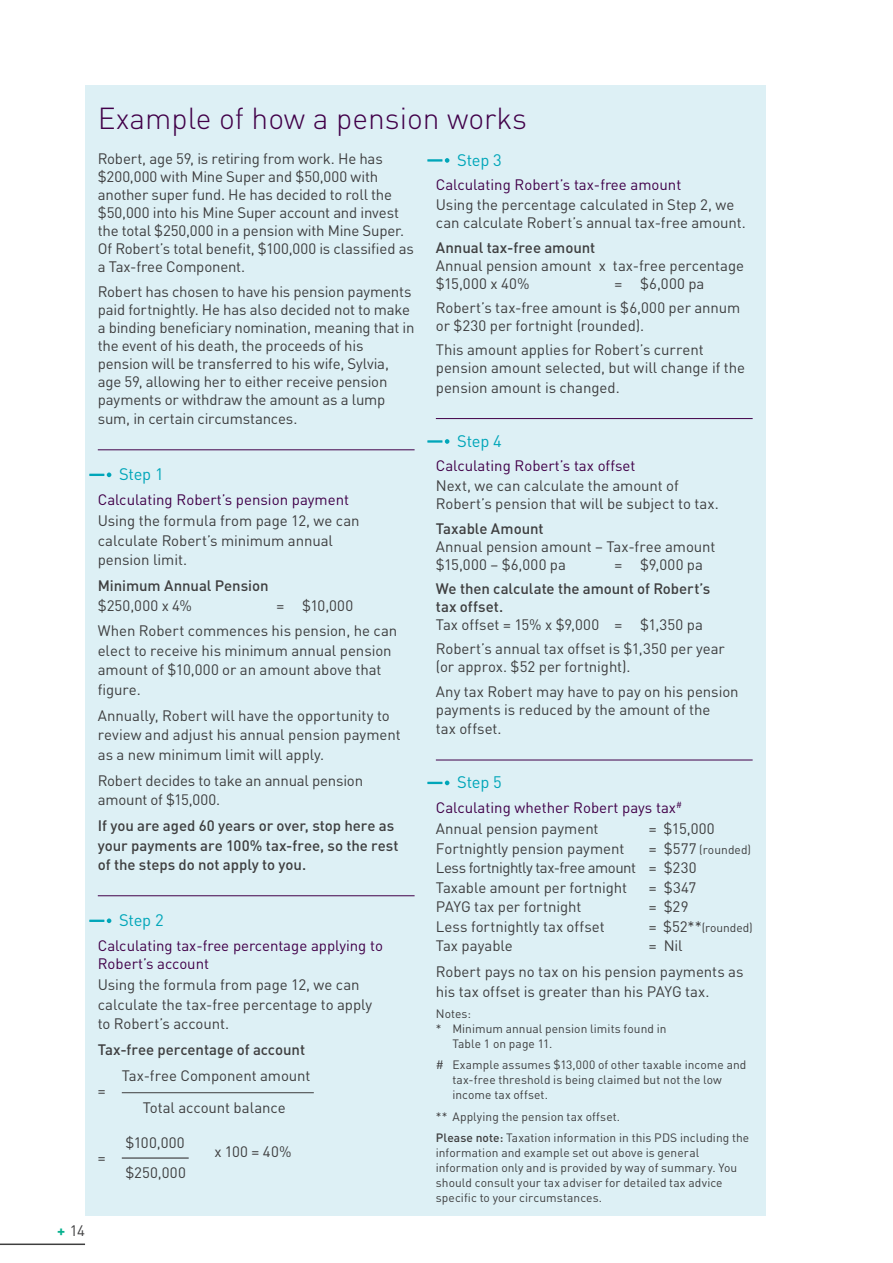
<style>
.page{position:relative;width:893px;height:1263px;background:#fff}
.page>*{position:absolute;margin:0;border:0;box-sizing:border-box;transform-origin:0 0}
.H1-sub{font:300 30px "DIN Pro";color:#410049}
.t1{font:16.5px "DIN Pro";letter-spacing:-.015em;color:#00a6b9}
.Body_copy{font:15px/18px "DIN Pro";letter-spacing:-.005em;color:#3e3e3f}
.Body_copy-2{font:500 15px/19.5px "DIN Pro";letter-spacing:-.005em;color:#3e3e3f}
.t2{font:15px/18px "DIN Pro";color:#410049}
.Information_small_print{font:12px/15px "DIN Pro";letter-spacing:.005em;color:#3e3e3f}
.Body_copy-3{font:12px "DIN Pro";letter-spacing:.005em;color:#3e3e3f}
.s1{font-weight:700;color:#07b18f}
.s2{font-weight:500}
.s3{font-weight:400}
.s4{font-size:15px}
</style>
<div class="page">
<hr style="left:0;top:1243px;width:85px;height:2px;background:#3e3e3f">
<div style="left:85px;top:85px;width:680px;height:1130px;background:#ddf0f5"></div>
<hr style="left:98px;top:450px;width:317px;height:1px;background:#410049">
<svg style="left:89px;top:472px;width:22px;height:5px"></svg>
<hr style="left:98px;top:895px;width:317px;height:1px;background:#410049">
<svg style="left:89px;top:918px;width:22px;height:5px"></svg>
<hr style="left:122px;top:1092px;width:192px;height:1px;background:#3e3e3f">
<hr style="left:122px;top:1158px;width:67px;height:1px;background:#231f20">
<svg style="left:445px;top:158px;width:4px;height:5px"></svg>
<hr style="left:427px;top:159px;width:15px;height:3px;background:#00a6b9">
<hr style="left:436px;top:418px;width:317px;height:1px;background:#410049">
<svg style="left:445px;top:439px;width:4px;height:5px"></svg>
<hr style="left:427px;top:440px;width:15px;height:3px;background:#00a6b9">
<hr style="left:436px;top:760px;width:317px;height:1px;background:#410049">
<svg style="left:427px;top:780px;width:22px;height:5px"></svg>
<p class="Body_copy" style="left:57px;top:1221px;width:29px"><span class="s1">+</span> 14</p>
<p class="H1-sub" style="left:98px;top:98px;width:431px">Example of how a pension works</p>
<p class="Body_copy" style="left:98px;top:149px;width:318px">Robert, age 59, is retiring from work. He has $200,000 with Mine Super and $50,000 with another super fund. He has decided to roll the $50,000 into his Mine Super account and invest the total $250,000 in a pension with Mine Super.<br>Of Robert’s total benefit, $100,000 is classified as a Tax-free Component.</p>
<p class="Body_copy" style="left:98px;top:282px;width:318px">Robert has chosen to have his pension payments paid fortnightly. He has also decided not to make a binding beneficiary nomination, meaning that in the event of his death, the proceeds of his pension will be transferred to his wife, Sylvia, age 59, allowing her to either receive pension payments or withdraw the amount as a lump</p>
<p class="Body_copy" style="left:98px;top:409px;width:201px">sum, in certain circumstances.</p>
<h3 class="t1" style="left:457px;top:149px;width:46px">Step 3</h3>
<h4 class="t2" style="left:436px;top:175px;width:247px">Calculating Robert’s tax-free amount</h4>
<p class="Body_copy" style="left:436px;top:195px;width:312px">Using the percentage calculated in Step 2, we can calculate Robert’s annual tax-free amount.</p>
<p class="Body_copy" style="left:436px;top:238px;width:310px"><span class="s2">Annual tax-free amount<br></span>Annual pension amount x tax-free percentage $15,000 x 40%</p>
<p class="Body_copy" style="left:614px;top:274px;width:92px">= $6,000 pa</p>
<p class="Body_copy" style="left:436px;top:298px;width:306px">Robert’s tax-free amount is $6,000 per annum or $230 per fortnight (rounded).</p>
<p class="Body_copy" style="left:436px;top:340px;width:311px">This amount applies for Robert’s current pension amount selected, but will change if the</p>
<p class="Body_copy" style="left:436px;top:378px;width:185px">pension amount is changed.</p>
<h3 class="t1" style="left:457px;top:430px;width:46px">Step 4</h3>
<h4 class="t2" style="left:436px;top:456px;width:201px">Calculating Robert’s tax offset</h4>
<p class="Body_copy" style="left:436px;top:476px;width:284px">Next, we can calculate the amount of<br>Robert’s pension that will be subject to tax.</p>
<p class="Body_copy" style="left:436px;top:519px;width:281px"><span class="s2">Taxable Amount<br></span>Annual pension amount – Tax-free amount $15,000 – $6,000 pa</p>
<h3 class="t1" style="left:119px;top:463px;width:46px">Step 1</h3>
<h4 class="t2" style="left:98px;top:489px;width:253px">Calculating Robert’s pension payment</h4>
<p class="Body_copy" style="left:98px;top:510px;width:263px;line-height:19.5px">Using the formula from page 12, we can calculate Robert’s minimum annual pension limit.</p>
<p class="Body_copy-2" style="left:98px;top:575px;width:172px">Minimum Annual Pension <span class="s3">$250,000 x 4%</span></p>
<p class="Body_copy" style="left:614px;top:555px;width:90px">= $9,000 pa</p>
<p class="Body_copy-2" style="left:436px;top:579px;width:276px;line-height:18px">We then calculate the amount of Robert’s tax offset.<br><span class="s3">Tax offset = 15% x $9,000 = $1,350 pa</span></p>
<p class="Body_copy" style="left:436px;top:639px;width:290px">Robert’s annual tax offset is $1,350 per year (or approx. $52 per fortnight).</p>
<p class="Body_copy" style="left:436px;top:682px;width:304px">Any tax Robert may have to pay on his pension payments is reduced by the amount of the</p>
<p class="Body_copy" style="left:436px;top:719px;width:67px">tax offset.</p>
<p class="Body_copy" style="left:276px;top:595px;width:78px">= $10,000</p>
<p class="Body_copy" style="left:98px;top:621px;width:301px;line-height:19.5px">When Robert commences his pension, he can elect to receive his minimum annual pension amount of $10,000 or an amount above that figure.</p>
<p class="Body_copy" style="left:98px;top:705px;width:304px;line-height:19.5px">Annually, Robert will have the opportunity to review and adjust his annual pension payment as a new minimum limit will apply.</p>
<p class="Body_copy" style="left:98px;top:770px;width:267px;line-height:19.5px">Robert decides to take an annual pension amount of $15,000.</p>
<p class="Body_copy-2" style="left:98px;top:815px;width:302px">If you are aged 60 years or over, stop here as your payments are 100% tax-free, so the rest of the steps do not apply to you.</p>
<h3 class="t1" style="left:457px;top:771px;width:46px">Step 5</h3>
<h4 class="t2" style="left:436px;top:797px;width:247px">Calculating whether Robert pays tax<sup>#</sup></h4>
<p class="Body_copy" style="left:436px;top:819px;width:164px">Annual pension payment</p>
<p class="Body_copy" style="left:649px;top:819px;width:67px">= $15,000</p>
<p class="Body_copy" style="left:436px;top:839px;width:190px">Fortnightly pension payment</p>
<p class="Body_copy-3" style="left:649px;top:841px;width:104px"><span class="s4">= $577</span> (rounded)</p>
<p class="Body_copy" style="left:436px;top:857px;width:262px;line-height:19.5px">Less fortnightly tax-free amount = $230<br>Taxable amount per fortnight</p>
<p class="Body_copy" style="left:649px;top:878px;width:49px">= $347</p>
<h3 class="t1" style="left:119px;top:909px;width:46px">Step 2</h3>
<h4 class="t2" style="left:98px;top:935px;width:287px">Calculating tax-free percentage applying to<br>Robert’s account</h4>
<p class="Body_copy" style="left:98px;top:974px;width:276px;line-height:19.5px">Using the formula from page 12, we can calculate the tax-free percentage to apply to Robert’s account.</p>
<p class="Body_copy-2" style="left:98px;top:1039px;width:209px">Tax-free percentage of account</p>
<p class="Body_copy" style="left:122px;top:1066px;width:190px">Tax-free Component amount</p>
<p class="Body_copy" style="left:98px;top:1081px;width:9px">=</p>
<p class="Body_copy" style="left:143px;top:1098px;width:144px">Total account balance</p>
<p class="Body_copy" style="left:125px;top:1133px;width:61px">$100,000</p>
<p class="Body_copy" style="left:98px;top:1148px;width:9px">=</p>
<p class="Body_copy" style="left:125px;top:1163px;width:62px">$250,000</p>
<p class="Body_copy" style="left:214px;top:1142px;width:79px">x 100 = 40%</p>
<p class="Body_copy" style="left:436px;top:897px;width:147px">PAYG tax per fortnight</p>
<p class="Body_copy" style="left:649px;top:897px;width:41px">= $29</p>
<p class="Body_copy" style="left:436px;top:917px;width:170px">Less fortnightly tax offset</p>
<p class="Body_copy-3" style="left:649px;top:919px;width:105px"><span class="s4">= $52**</span>(rounded)</p>
<p class="Body_copy" style="left:436px;top:936px;width:78px">Tax payable</p>
<p class="Body_copy" style="left:649px;top:936px;width:35px">= Nil</p>
<p class="Body_copy" style="left:436px;top:961px;width:309px;line-height:19.5px">Robert pays no tax on his pension payments as his tax offset is greater than his PAYG tax.</p>
<p class="Information_small_print" style="left:436px;top:1006px;width:37px">Notes:</p>
<p class="Information_small_print" style="left:436px;top:1021px;width:232px">* Minimum annual pension limits found in</p>
<p class="Information_small_print" style="left:452px;top:1036px;width:101px">Table 1 on page 11.</p>
<p class="Information_small_print" style="left:452px;top:1057px;width:296px;text-indent:-16px"># Example assumes $13,000 of other taxable income and tax-free threshold is being claimed but not the low income tax offset.</p>
<p class="Information_small_print" style="left:436px;top:1108px;width:186px">** Applying the pension tax offset.</p>
<p class="Information_small_print" style="left:436px;top:1130px;width:315px"><span class="s2">Please note:</span> Taxation information in this PDS including the information and example set out above is general information only and is provided by way of summary. You should consult your tax adviser for detailed tax advice specific to your circumstances.</p>
</div>
